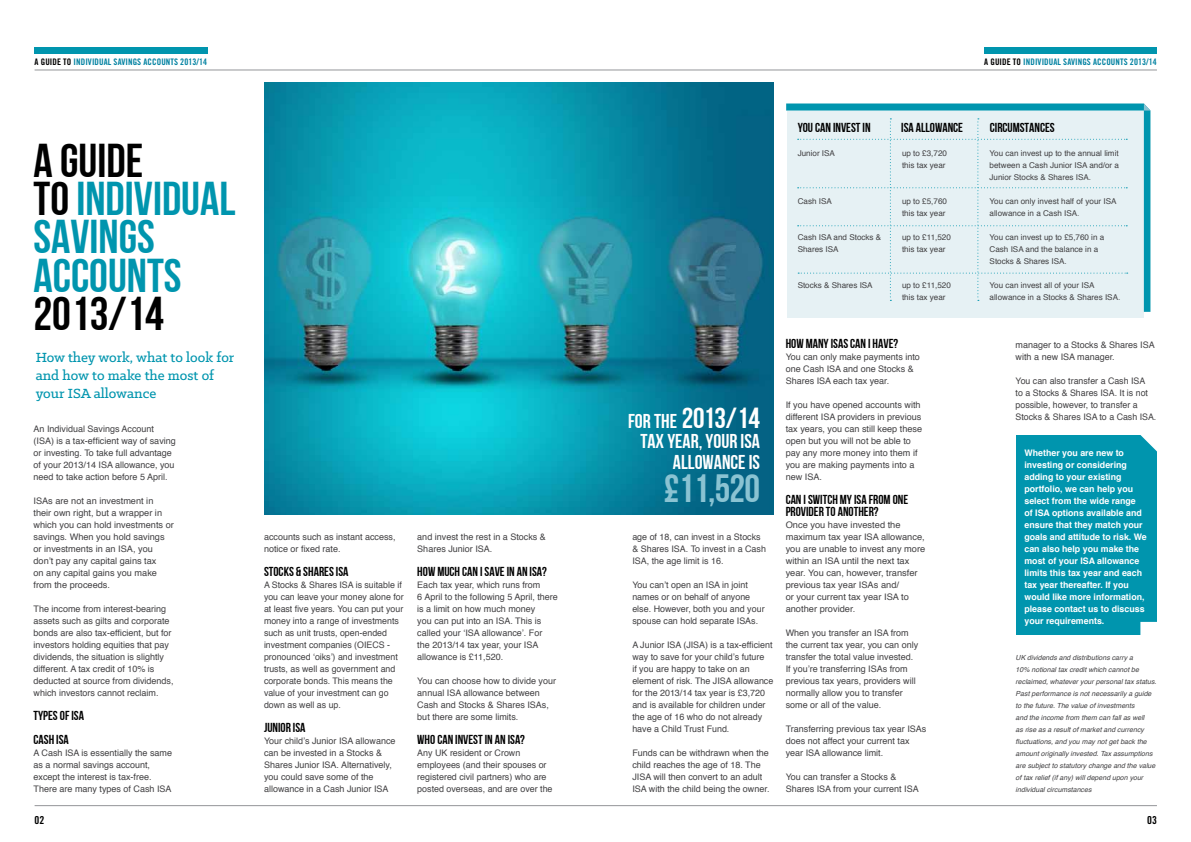
<style>
.page{position:relative;width:1191px;height:842px;background:#fff}
.page>*{position:absolute;margin:0;border:0;box-sizing:border-box;transform-origin:0 0}
.t1{font:47.3px/38.4px "Bebas Neue";color:#0095ae}
.t2{font:47.3px "Bebas Neue";color:#000}
.t3{font:39.4px "Bebas Neue";color:#8ac3d2}
.t4{font:29px "Bebas Neue";letter-spacing:-.01em;color:#fff}
.t5{font:20px/20.2px "Bebas Neue";color:#fff;text-align:right}
.t6{font:500 15px/18.1px "Klinic Slab";color:#0095ae}
.t7{font:13px/24px "Bebas Neue";color:#000}
.t8{font:11px "Trade Gothic Bold Cond Twenty";color:#000}
.t9{font:9px/12px "Helvetica";color:#414042}
.t10{font:700 9px/12px "Helvetica";color:#fff}
.t11{font:9px "Trade Gothic Bold Cond Twenty";letter-spacing:.01em;color:#0081a1}
.t12{font:8px/12px "Helvetica";color:#414042}
.t13{font:italic 7px/12px "Helvetica";color:#414042}
.s1{color:#000}
.s2{font-size:20px}
</style>
<div class="page">
<div style="left:786px;top:111px;width:357px;height:206px;background:#e6f1f4"></div>
<img style="left:264px;top:82px;width:509px;height:433px">
<hr style="left:35px;top:70px;width:1122px;height:1px;background:#939598">
<hr style="left:35px;top:805px;width:1122px;height:1px;background:#939598">
<div style="left:1016px;top:436px;width:140px;height:199px;background:#0095ae"></div>
<svg style="left:1132px;top:435px;width:25px;height:24px"></svg>
<svg style="left:1140px;top:622px;width:16px;height:13px"></svg>
<svg style="left:786px;top:103px;width:364px;height:209px"></svg>
<svg style="left:1143px;top:103px;width:7px;height:8px"></svg>
<div style="left:34px;top:47px;width:173px;height:6px;background:#0095ae"></div>
<div style="left:984px;top:47px;width:173px;height:6px;background:#0095ae"></div>
<svg style="left:797px;top:118px;width:330px;height:183px"></svg>
<p class="t11" style="left:35px;top:56px;width:174px"><span class="s1">A GUIDE TO</span> INDIVIDUAL SAVINGS ACCOUNTS 2013/14</p>
<p class="t11" style="left:984px;top:56px;width:174px"><span class="s1">A GUIDE TO</span> INDIVIDUAL SAVINGS ACCOUNTS 2013/14</p>
<h1 class="t1" style="left:33px;top:140px;width:203px"><span class="s1">A GUIDE<br>TO</span> INDIVIDUAL<br>SAVINGS<br>ACCOUNTS</h1>
<h1 class="t2" style="left:33px;top:288px;width:132px">2013/14</h1>
<h3 class="t6" style="left:36px;top:347px;width:200px">How they work, what to look for and how to make the most of your ISA allowance</h3>
<p class="t9" style="left:33px;top:423px;width:144px">An Individual Savings Account (ISA) is a tax-efficient way of saving or investing. To take full advantage of your 2013/14 ISA allowance, you need to take action before 5 April.</p>
<p class="t9" style="left:33px;top:495px;width:142px">ISAs are not an investment in<br>their own right, but a wrapper in which you can hold investments or savings. When you hold savings or investments in an ISA, you don’t pay any capital gains tax<br>on any capital gains you make from the proceeds.</p>
<p class="t9" style="left:33px;top:603px;width:142px">The income from interest-bearing assets such as gilts and corporate bonds are also tax-efficient, but for investors holding equities that pay dividends, the situation is slightly different. A tax credit of 10% is deducted at source from dividends, which investors cannot reclaim.</p>
<h3 class="t7" style="left:33px;top:703px;width:52px">TYPES OF ISA<br>CASH ISA</h3>
<p class="t9" style="left:33px;top:747px;width:140px">A Cash ISA is essentially the same as a normal savings account, except the interest is tax-free.<br>There are many types of Cash ISA</p>
<p class="t9" style="left:264px;top:531px;width:133px">accounts such as instant access, notice or fixed rate.</p>
<h3 class="t7" style="left:264px;top:559px;width:86px">STOCKS &amp; SHARES ISA</h3>
<p class="t9" style="left:264px;top:579px;width:141px">A Stocks &amp; Shares ISA is suitable if you can leave your money alone for at least five years. You can put your money into a range of investments such as unit trusts, open-ended investment companies (OIECS - pronounced ‘oiks’) and investment trusts, as well as government and corporate bonds. This means the value of your investment can go down as well as up.</p>
<h3 class="t7" style="left:264px;top:715px;width:43px">JUNIOR ISA</h3>
<p class="t9" style="left:264px;top:735px;width:133px">Your child’s Junior ISA allowance can be invested in a Stocks &amp;<br>Shares Junior ISA. Alternatively, you could save some of the allowance in a Cash Junior ISA</p>
<p class="t9" style="left:417px;top:531px;width:130px">and invest the rest in a Stocks &amp;<br>Shares Junior ISA.</p>
<h3 class="t7" style="left:417px;top:559px;width:131px">HOW MUCH CAN I SAVE IN AN ISA?</h3>
<p class="t9" style="left:417px;top:579px;width:142px">Each tax year, which runs from<br>6 April to the following 5 April, there is a limit on how much money<br>you can put into an ISA. This is called your ‘ISA allowance’. For<br>the 2013/14 tax year, your ISA allowance is £11,520.</p>
<p class="t9" style="left:417px;top:675px;width:140px">You can choose how to divide your annual ISA allowance between<br>Cash and Stocks &amp; Shares ISAs, but there are some limits.</p>
<h3 class="t7" style="left:417px;top:727px;width:109px">WHO CAN INVEST IN AN ISA?</h3>
<p class="t9" style="left:417px;top:747px;width:137px">Any UK resident or Crown employees (and their spouses or registered civil partners) who are posted overseas, and are over the</p>
<h3 class="t7" style="left:797px;top:115px;width:74px">YOU CAN INVEST IN</h3>
<h3 class="t7" style="left:901px;top:115px;width:63px">ISA ALLOWANCE</h3>
<h3 class="t7" style="left:989px;top:115px;width:66px">CIRCUMSTANCES</h3>
<p class="t12" style="left:797px;top:147px;width:39px">Junior ISA</p>
<p class="t12" style="left:989px;top:147px;width:131px;text-align:justify">You can invest up to the annual limit between a Cash Junior ISA and/or a Junior Stocks &amp; Shares ISA.</p>
<p class="t12" style="left:989px;top:195px;width:128px">You can only invest half of your ISA allowance in a Cash ISA.</p>
<p class="t12" style="left:989px;top:231px;width:116px">You can invest up to £5,760 in a<br>Cash ISA and the balance in a<br>Stocks &amp; Shares ISA.</p>
<p class="t12" style="left:989px;top:279px;width:132px">You can invest all of your ISA allowance in a Stocks &amp; Shares ISA.</p>
<p class="t12" style="left:902px;top:147px;width:46px">up to £3,720 this tax year</p>
<p class="t12" style="left:902px;top:195px;width:46px">up to £5,760 this tax year</p>
<p class="t12" style="left:902px;top:231px;width:50px">up to £11,520 this tax year</p>
<p class="t12" style="left:902px;top:279px;width:50px">up to £11,520 this tax year</p>
<p class="t12" style="left:797px;top:195px;width:36px">Cash ISA</p>
<p class="t12" style="left:797px;top:231px;width:85px">Cash ISA and Stocks &amp;<br>Shares ISA</p>
<p class="t12" style="left:797px;top:279px;width:76px">Stocks &amp; Shares ISA</p>
<h3 class="t4" style="left:628px;top:402px;width:133px"><span class="s2">FOR THE</span> 2013/14</h3>
<h3 class="t5" style="left:640px;top:431px;width:121px">TAX YEAR, YOUR ISA<br>ALLOWANCE IS</h3>
<h2 class="t3" style="left:663px;top:466px;width:98px">£11,520</h2>
<p class="t9" style="left:632px;top:531px;width:135px">age of 18, can invest in a Stocks &amp; Shares ISA. To invest in a Cash<br>ISA, the age limit is 16.</p>
<p class="t9" style="left:632px;top:579px;width:134px">You can’t open an ISA in joint names or on behalf of anyone else. However, both you and your spouse can hold separate ISAs.</p>
<p class="t9" style="left:632px;top:639px;width:142px">A Junior ISA (JISA) is a tax-efficient way to save for your child’s future<br>if you are happy to take on an element of risk. The JISA allowance for the 2013/14 tax year is £3,720 and is available for children under the age of 16 who do not already have a Child Trust Fund.</p>
<p class="t9" style="left:632px;top:747px;width:139px">Funds can be withdrawn when the child reaches the age of 18. The<br>JISA will then convert to an adult<br>ISA with the child being the owner.</p>
<h3 class="t7" style="left:785px;top:331px;width:114px">HOW MANY ISAS CAN I HAVE?</h3>
<p class="t9" style="left:785px;top:351px;width:136px">You can only make payments into one Cash ISA and one Stocks &amp;<br>Shares ISA each tax year.</p>
<p class="t9" style="left:785px;top:399px;width:138px">If you have opened accounts with different ISA providers in previous tax years, you can still keep these open but you will not be able to pay any more money into them if you are making payments into a new ISA.</p>
<h3 class="t7" style="left:785px;top:493px;width:124px;line-height:12px">CAN I SWITCH MY ISA FROM ONE<br>PROVIDER TO ANOTHER?</h3>
<p class="t9" style="left:785px;top:519px;width:141px">Once you have invested the maximum tax year ISA allowance, you are unable to invest any more within an ISA until the next tax year. You can, however, transfer previous tax year ISAs and/<br>or your current tax year ISA to another provider.</p>
<p class="t9" style="left:785px;top:627px;width:134px">When you transfer an ISA from the current tax year, you can only transfer the total value invested.<br>If you’re transferring ISAs from previous tax years, providers will normally allow you to transfer some or all of the value.</p>
<p class="t9" style="left:785px;top:723px;width:142px">Transferring previous tax year ISAs does not affect your current tax year ISA allowance limit.</p>
<p class="t9" style="left:785px;top:771px;width:135px">You can transfer a Stocks &amp;<br>Shares ISA from your current ISA</p>
<p class="t9" style="left:1015px;top:339px;width:141px">manager to a Stocks &amp; Shares ISA with a new ISA manager.</p>
<p class="t9" style="left:1015px;top:375px;width:142px">You can also transfer a Cash ISA<br>to a Stocks &amp; Shares ISA. It is not possible, however, to transfer a<br>Stocks &amp; Shares ISA to a Cash ISA.</p>
<p class="t10" style="left:1024px;top:447px;width:124px">Whether you are new to investing or considering adding to your existing portfolio, we can help you select from the wide range<br>of ISA options available and ensure that they match your goals and attitude to risk. We can also help you make the most of your ISA allowance limits this tax year and each tax year thereafter. If you would like more information, please contact us to discuss your requirements.</p>
<p class="t13" style="left:1015px;top:652px;width:142px">UK dividends and distributions carry a<br>10% notional tax credit which cannot be reclaimed, whatever your personal tax status.<br>Past performance is not necessarily a guide to the future. The value of investments<br>and the income from them can fall as well<br>as rise as a result of market and currency fluctuations, and you may not get back the amount originally invested. Tax assumptions are subject to statutory change and the value of tax relief (if any) will depend upon your individual circumstances</p>
<p class="t8" style="left:35px;top:813px;width:11px">02</p>
<p class="t8" style="left:1147px;top:813px;width:11px">03</p>
</div>
